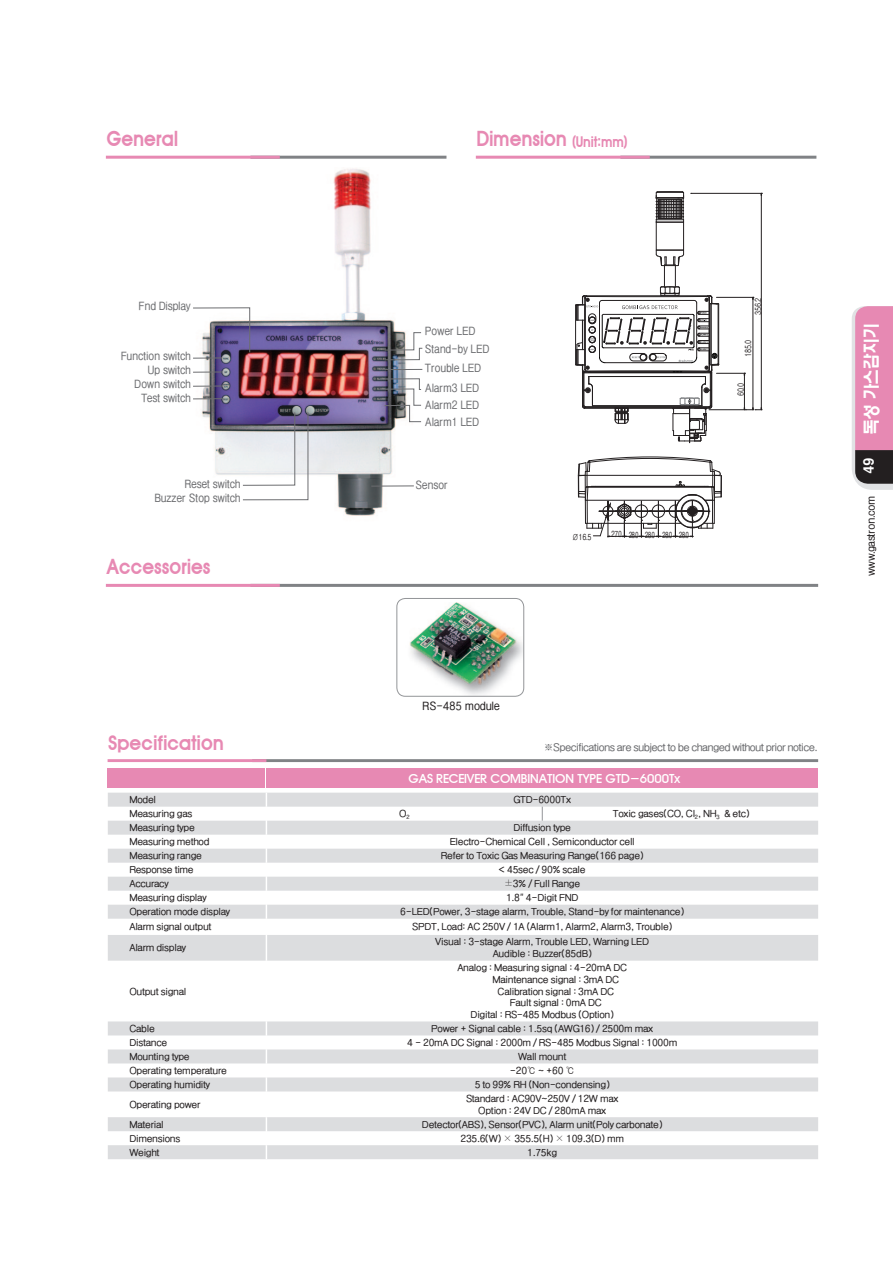
<style>
.page{position:relative;width:893px;height:1263px;background:#fff}
.page>*{position:absolute;margin:0;border:0;box-sizing:border-box;transform-origin:0 0}
.t1{font:20.25px "H2 wul B";letter-spacing:-.06em;color:#e789b3;scale:.9 1}
.t2{font:19.5px "H2 wul B";letter-spacing:-.06em;color:#e789b3;scale:.93 1}
.t3{font:18px "H2 wul B";letter-spacing:-.06em;color:#fff;scale:.9 1}
.t4{font:13.5px "H2 gtr E";color:#fff}
.t5{font:12.3px "H2 wul M";letter-spacing:-.06em;color:#fff;scale:1.04 1}
.t6{font:700 11.25px "HY Go Thic";letter-spacing:-.04em;color:#6c6d70;scale:.9 1}
.t7{font:700 11.25px "HY Go Thic";letter-spacing:-.04em;color:#231f20;scale:.95 1}
.t8{font:700 10.5px "HYR Go Thic";letter-spacing:-.12em;color:#6c6d70}
.t9{font:700 10.5px "HY Go Thic";letter-spacing:-.06em;color:#231f20}
.t10{font:700 9.75px "HYR Go Thic";letter-spacing:-.1em;color:#231f20}
.t11{font:700 8.25px "HY Go Thic";letter-spacing:-.04em;color:#231f20;scale:.8 1}
.t12{font:700 8.25px "HY Go Thic";letter-spacing:-.04em;color:#231f20;scale:.7 1}
.t13{font:700 8.25px "HY Go Thic";letter-spacing:-.04em;color:#231f20;scale:.75 1}
.s1{font-size:14.25px}
</style>
<div class="page">
<svg style="left:852px;top:306px;width:41px;height:184px"></svg>
<hr style="left:250px;top:156px;width:196px;height:3px;background:#808285">
<hr style="left:106px;top:156px;width:174px;height:3px;background:#e789b3">
<hr style="left:620px;top:156px;width:196px;height:3px;background:#808285">
<hr style="left:476px;top:156px;width:174px;height:3px;background:#e789b3">
<img style="left:193px;top:168px;width:230px;height:348px">
<svg style="left:575px;top:192px;width:187px;height:251px"></svg>
<svg style="left:578px;top:457px;width:144px;height:80px"></svg>
<div style="left:675px;top:494px;width:34px;height:34px;border:1px solid #231f20;border-radius:50%"></div>
<hr style="left:250px;top:584px;width:568px;height:3px;background:#808285">
<hr style="left:106px;top:584px;width:174px;height:3px;background:#e789b3">
<img style="left:401px;top:602px;width:123px;height:94px">
<div style="left:397px;top:598px;width:127px;height:98px;border:1px solid #939598;border-radius:9px"></div>
<svg style="left:193px;top:307px;width:57px;height:52px"></svg>
<svg style="left:384px;top:332px;width:39px;height:28px"></svg>
<hr style="left:385px;top:369px;width:37px;height:1px;background:#6c6d70">
<svg style="left:193px;top:372px;width:29px;height:1px"></svg>
<svg style="left:193px;top:386px;width:29px;height:1px"></svg>
<svg style="left:384px;top:378px;width:38px;height:44px"></svg>
<svg style="left:193px;top:398px;width:29px;height:1px"></svg>
<hr style="left:371px;top:486px;width:43px;height:1px;background:#6c6d70">
<svg style="left:242px;top:412px;width:67px;height:88px"></svg>
<hr style="left:252px;top:759px;width:566px;height:3px;background:#808285">
<hr style="left:108px;top:759px;width:158px;height:3px;background:#e789b3">
<div style="left:108px;top:768px;width:157px;height:20px;background:#e789b3"></div>
<div style="left:266px;top:768px;width:552px;height:20px;background:#e789b3"></div>
<svg style="left:108px;top:793px;width:710px;height:366px"></svg>
<svg style="left:266px;top:793px;width:1px;height:168px"></svg>
<hr style="left:266px;top:961px;width:1px;height:60px;background:#fff">
<svg style="left:266px;top:1021px;width:1px;height:138px"></svg>
<svg style="left:542px;top:807px;width:1px;height:14px"></svg>
<p class="t1" style="left:106px;top:128px;width:82px">General</p>
<p class="t1" style="left:476px;top:128px;width:171px">Dimension <span class="s1">(Unit:mm)</span></p>
<p class="t6" style="left:139px;top:300px;width:60px">Fnd Display</p>
<p class="t6" style="left:121px;top:351px;width:80px">Function switch</p>
<p class="t6" style="left:147px;top:364px;width:50px">Up switch</p>
<p class="t6" style="left:134px;top:378px;width:64px">Down switch</p>
<p class="t6" style="left:141px;top:392px;width:57px">Test switch</p>
<p class="t6" style="left:184px;top:478px;width:64px">Reset switch</p>
<p class="t6" style="left:154px;top:492px;width:97px">Buzzer Stop switch</p>
<p class="t1" style="left:106px;top:556px;width:118px">Accessories</p>
<p class="t6" style="left:425px;top:326px;width:58px">Power LED</p>
<p class="t6" style="left:425px;top:343px;width:73px">Stand-by LED</p>
<p class="t6" style="left:425px;top:362px;width:64px">Trouble LED</p>
<p class="t6" style="left:425px;top:383px;width:62px">Alarm3 LED</p>
<p class="t6" style="left:425px;top:400px;width:62px">Alarm2 LED</p>
<p class="t6" style="left:425px;top:416px;width:62px">Alarm1 LED</p>
<p class="t6" style="left:416px;top:479px;width:38px">Sensor</p>
<p class="t11" style="left:754px;top:315px;width:23px;rotate:-90deg">356.2</p>
<p class="t11" style="left:744px;top:357px;width:23px;rotate:-90deg">185.0</p>
<p class="t11" style="left:737px;top:396px;width:18px;rotate:-90deg">60.0</p>
<p class="t11" style="left:572px;top:532px;width:26px">Ø16.5</p>
<p class="t13" style="left:611px;top:530px;width:16px">27.0</p>
<p class="t12" style="left:629px;top:531px;width:16px">28.0</p>
<p class="t12" style="left:645px;top:531px;width:16px">28.0</p>
<p class="t12" style="left:662px;top:531px;width:16px">28.0</p>
<p class="t12" style="left:679px;top:531px;width:16px">28.0</p>
<h3 class="t3" style="left:862px;top:435px;width:126px;rotate:-90deg">독성 가스감지기</h3>
<h3 class="t4" style="left:862px;top:474px;width:18px;rotate:-90deg">49</h3>
<p class="t9" style="left:866px;top:576px;width:81px;rotate:-90deg">www.gastron.com</p>
<p class="t2" style="left:108px;top:733px;width:127px">Specification</p>
<p class="t7" style="left:422px;top:701px;width:83px">RS-485 module</p>
<p class="t8" style="left:544px;top:742px;width:276px">※Specifications are subject to be changed without prior notice.</p>
<p class="t5" style="left:408px;top:772px;width:264px">GAS RECEIVER COMBINATION TYPE GTD-6000Tx</p>
<p class="t10" style="left:129px;top:795px;width:29px">Model</p>
<p class="t10" style="left:513px;top:795px;width:60px">GTD-6000Tx</p>
<p class="t10" style="left:129px;top:809px;width:65px">Measuring gas</p>
<p class="t10" style="left:399px;top:809px;width:12px">O<sub>2</sub></p>
<p class="t10" style="left:613px;top:809px;width:139px">Toxic gases(CO, Cl<sub>2</sub>, NH<sub>3</sub> &amp; etc)</p>
<p class="t10" style="left:129px;top:823px;width:68px">Measuring type</p>
<p class="t10" style="left:513px;top:823px;width:60px">Diffusion type</p>
<p class="t10" style="left:129px;top:837px;width:82px">Measuring method</p>
<p class="t10" style="left:449px;top:837px;width:187px">Electro-Chemical Cell , Semiconductor cell</p>
<p class="t10" style="left:129px;top:851px;width:75px">Measuring range</p>
<p class="t10" style="left:440px;top:851px;width:205px">Refer to Toxic Gas Measuring Range(166 page)</p>
<p class="t10" style="left:129px;top:865px;width:67px">Response time</p>
<p class="t10" style="left:499px;top:865px;width:89px">&lt; 45sec / 90% scale</p>
<p class="t10" style="left:129px;top:879px;width:41px">Accuracy</p>
<p class="t10" style="left:504px;top:879px;width:78px">±3% / Full Range</p>
<p class="t10" style="left:129px;top:893px;width:79px">Measuring display</p>
<p class="t10" style="left:506px;top:893px;width:75px">1.8" 4-Digit FND</p>
<p class="t10" style="left:129px;top:907px;width:103px">Operation mode display</p>
<p class="t10" style="left:400px;top:907px;width:286px">6-LED(Power, 3-stage alarm, Trouble, Stand-by for maintenance)</p>
<p class="t10" style="left:129px;top:922px;width:84px">Alarm signal output</p>
<p class="t10" style="left:412px;top:922px;width:262px">SPDT, Load: AC 250V / 1A (Alarm1, Alarm2, Alarm3, Trouble)</p>
<p class="t10" style="left:129px;top:943px;width:59px">Alarm display</p>
<p class="t10" style="left:435px;top:937px;width:216px">Visual : 3-stage Alarm, Trouble LED, Warning LED</p>
<p class="t10" style="left:492px;top:949px;width:101px">Audible : Buzzer(85dB)</p>
<p class="t10" style="left:129px;top:986px;width:59px">Output signal</p>
<p class="t10" style="left:457px;top:963px;width:172px">Analog : Measuring signal : 4-20mA DC</p>
<p class="t10" style="left:492px;top:974px;width:129px">Maintenance signal : 3mA DC</p>
<p class="t10" style="left:497px;top:986px;width:119px">Calibration signal : 3mA DC</p>
<p class="t10" style="left:510px;top:998px;width:94px">Fault signal : 0mA DC</p>
<p class="t10" style="left:470px;top:1009px;width:146px">Digital : RS-485 Modbus (Option)</p>
<p class="t10" style="left:129px;top:1023px;width:28px">Cable</p>
<p class="t10" style="left:431px;top:1023px;width:224px">Power + Signal cable : 1.5sq (AWG16) / 2500m max</p>
<p class="t10" style="left:129px;top:1037px;width:40px">Distance</p>
<p class="t10" style="left:407px;top:1037px;width:272px">4 - 20mA DC Signal : 2000m / RS-485 Modbus Signal : 1000m</p>
<p class="t10" style="left:129px;top:1051px;width:63px">Mounting type</p>
<p class="t10" style="left:518px;top:1051px;width:50px">Wall mount</p>
<p class="t10" style="left:129px;top:1065px;width:100px">Operating temperature</p>
<p class="t10" style="left:510px;top:1065px;width:67px">-20℃ ~ +60 ℃</p>
<p class="t10" style="left:129px;top:1079px;width:83px">Operating humidity</p>
<p class="t10" style="left:474px;top:1079px;width:137px">5 to 99% RH (Non-condensing)</p>
<p class="t10" style="left:129px;top:1099px;width:73px">Operating power</p>
<p class="t10" style="left:466px;top:1093px;width:155px">Standard : AC90V~250V / 12W max</p>
<p class="t10" style="left:478px;top:1105px;width:130px">Option : 24V DC / 280mA max</p>
<p class="t10" style="left:129px;top:1119px;width:37px">Material</p>
<p class="t10" style="left:422px;top:1119px;width:243px">Detector(ABS), Sensor(PVC), Alarm unit(Poly carbonate)</p>
<p class="t10" style="left:129px;top:1133px;width:53px">Dimensions</p>
<p class="t10" style="left:460px;top:1133px;width:166px">235.6(W) × 355.5(H) × 109.3(D) mm</p>
<p class="t10" style="left:129px;top:1147px;width:32px">Weight</p>
<p class="t10" style="left:527px;top:1147px;width:32px">1.75kg</p>
</div>
